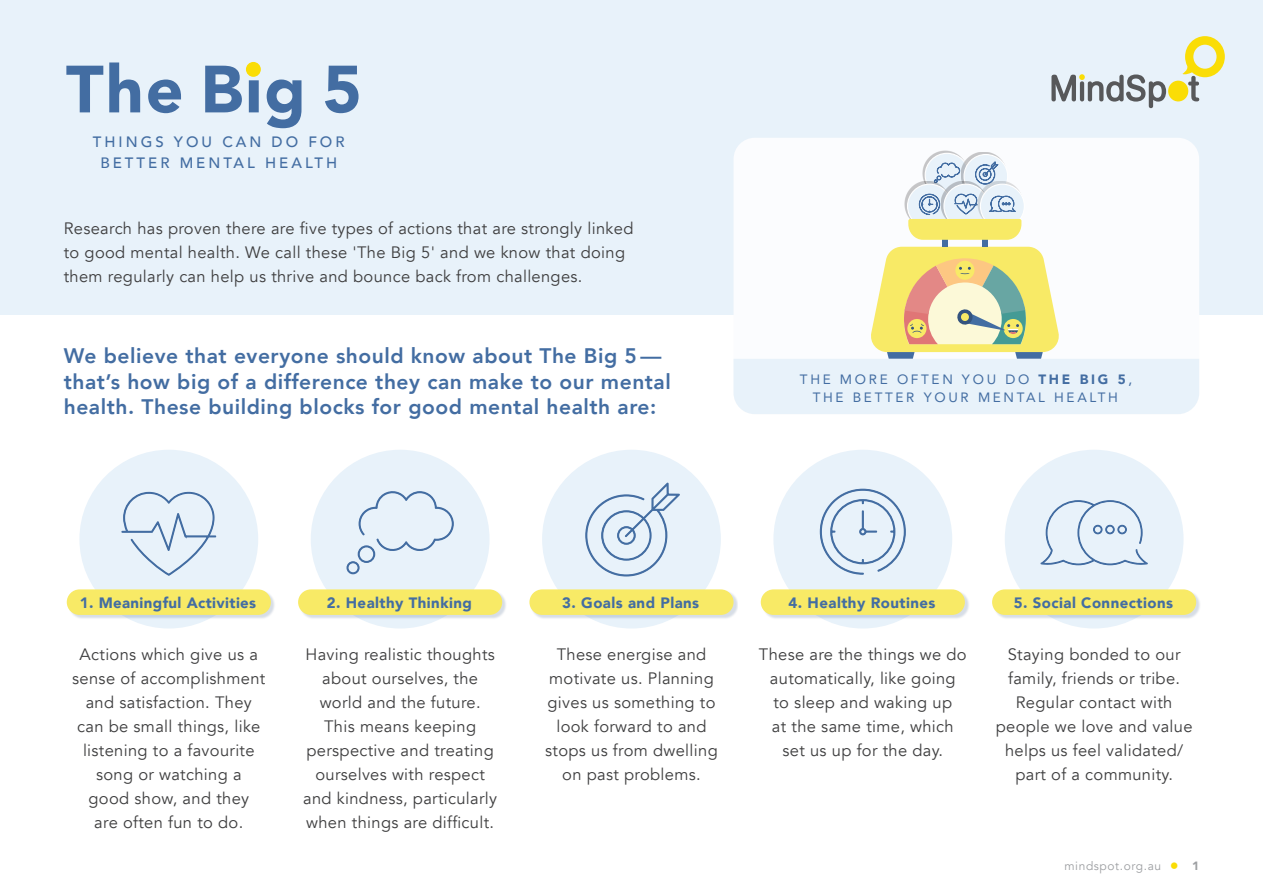
<style>
.page{position:relative;width:1263px;height:893px;background:#fff}
.page>*{position:absolute;margin:0;border:0;box-sizing:border-box;transform-origin:0 0}
.t1{font:900 66px "Avenir";letter-spacing:.03em;color:#436da2}
.Body{font:800 21px/25.5px "Avenir";letter-spacing:.025em;color:#436da2}
.Body-2{font:16.5px/24px "Avenir";letter-spacing:.02em;color:#3e3e3f;text-align:center}
.H3_new{font:900 15px "Avenir";letter-spacing:.03em;color:#436da2}
.Body-3{font:500 15px/21px "Avenir";letter-spacing:.2em;color:#436da2;text-align:center}
.Body-4{font:13.5px/18px "Avenir";letter-spacing:.2em;color:#436da2;text-align:center}
.t2{font:12px "Avenir";letter-spacing:.05em;color:#9d9fa2}
.s1{font-weight:900}
.s2{font-weight:500}
.s3{font-weight:900;font-size:18px;color:#fadd06}
</style>
<div class="page">
<div style="left:0;top:0;width:1263px;height:315px;background:#e8f2fa"></div>
<div style="left:733px;top:138px;width:466px;height:276px;background:#fbfcfe;border-radius:21px"></div>
<div style="left:942px;top:237px;width:6px;height:10px;background:#436da2"></div>
<div style="left:982px;top:237px;width:6px;height:10px;background:#436da2"></div>
<div style="left:922px;top:151px;width:45px;height:44px;background:#231f20;opacity:.25"></div>
<div style="left:925px;top:153px;width:44px;height:44px;background:#e8f2fa;border-radius:50%"></div>
<div style="left:925px;top:153px;width:44px;height:44px;border:1px solid #fff;border-radius:50%"></div>
<svg style="left:934px;top:163px;width:26px;height:18px"></svg>
<div style="left:961px;top:152px;width:45px;height:45px;background:#231f20;opacity:.25"></div>
<div style="left:964px;top:154px;width:44px;height:44px;background:#e8f2fa;border-radius:50%"></div>
<div style="left:963px;top:154px;width:45px;height:45px;border:1px solid #fff;border-radius:50%"></div>
<svg style="left:975px;top:162px;width:23px;height:19px"></svg>
<div style="left:905px;top:181px;width:45px;height:46px;background:#231f20;opacity:.25"></div>
<div style="left:907px;top:184px;width:44px;height:44px;background:#e8f2fa;border-radius:50%"></div>
<div style="left:941px;top:181px;width:45px;height:46px;background:#231f20;opacity:.25"></div>
<div style="left:944px;top:184px;width:44px;height:44px;background:#e8f2fa;border-radius:50%"></div>
<div style="left:978px;top:181px;width:45px;height:46px;background:#231f20;opacity:.15"></div>
<div style="left:980px;top:184px;width:44px;height:44px;background:#e8f2fa;border-radius:50%"></div>
<div style="left:980px;top:184px;width:45px;height:45px;border:1px solid #fff;border-radius:50%"></div>
<svg style="left:908px;top:194px;width:113px;height:46px"></svg>
<div style="left:77px;top:447px;width:183px;height:184px;background:#e8f2fa;border-radius:50%"></div>
<div style="left:75px;top:445px;width:188px;height:188px;border:4px solid #fff;border-radius:50%"></div>
<svg style="left:121px;top:492px;width:95px;height:84px"></svg>
<div style="left:308px;top:447px;width:184px;height:184px;background:#e8f2fa;border-radius:50%"></div>
<div style="left:306px;top:445px;width:188px;height:188px;border:4px solid #fff;border-radius:50%"></div>
<svg style="left:346px;top:491px;width:108px;height:84px"></svg>
<div style="left:1002px;top:447px;width:184px;height:184px;background:#e8f2fa;border-radius:50%"></div>
<div style="left:1000px;top:445px;width:188px;height:188px;border:4px solid #fff;border-radius:50%"></div>
<svg style="left:1040px;top:500px;width:108px;height:66px"></svg>
<div style="left:540px;top:447px;width:183px;height:184px;background:#e8f2fa;border-radius:50%"></div>
<div style="left:538px;top:445px;width:187px;height:188px;border:4px solid #fff;border-radius:50%"></div>
<svg style="left:585px;top:483px;width:95px;height:94px"></svg>
<div style="left:771px;top:447px;width:183px;height:184px;background:#e8f2fa;border-radius:50%"></div>
<div style="left:769px;top:445px;width:188px;height:188px;border:4px solid #fff;border-radius:50%"></div>
<svg style="left:819px;top:488px;width:87px;height:87px"></svg>
<div style="left:68px;top:590px;width:208px;height:30px;background:#34547f;opacity:.2"></div>
<div style="left:67px;top:589px;width:204px;height:26px;background:#f8ea66;border-radius:13px"></div>
<div style="left:299px;top:590px;width:208px;height:30px;background:#34547f;opacity:.2"></div>
<div style="left:298px;top:589px;width:204px;height:26px;background:#f8ea66;border-radius:13px"></div>
<div style="left:530px;top:590px;width:208px;height:30px;background:#34547f;opacity:.2"></div>
<div style="left:529px;top:589px;width:204px;height:26px;background:#f8ea66;border-radius:13px"></div>
<div style="left:762px;top:590px;width:208px;height:30px;background:#34547f;opacity:.2"></div>
<div style="left:761px;top:589px;width:204px;height:26px;background:#f8ea66;border-radius:13px"></div>
<div style="left:993px;top:590px;width:208px;height:30px;background:#34547f;opacity:.2"></div>
<div style="left:992px;top:589px;width:204px;height:26px;background:#f8ea66;border-radius:13px"></div>
<svg style="left:1051px;top:74px;width:115px;height:34px"></svg>
<svg style="left:1182px;top:36px;width:43px;height:65px"></svg>
<div style="left:1168px;top:81px;width:20px;height:20px;background:#fadd06;border-radius:50%"></div>
<div style="left:246px;top:62px;width:15px;height:15px;background:#fadd06;border-radius:50%"></div>
<svg style="left:733px;top:247px;width:466px;height:167px"></svg>
<h3 class="t1" style="left:66px;top:33px;width:297px">The Big 5</h3>
<p class="Body-3" style="left:93px;top:130px;width:253px">THINGS YOU CAN DO FOR<br>BETTER MENTAL HEALTH</p>
<p class="Body-2" style="left:64px;top:217px;width:571px;text-align:left">Research has proven there are five types of actions that are strongly linked to good mental health. We call these 'The Big 5' and we know that doing them regularly can help us thrive and bounce back from challenges.</p>
<p class="Body" style="left:64px;top:343px;width:609px">We believe that everyone should know about The Big 5 — that’s how big of a difference they can make to our mental health. These building blocks for good mental health are:</p>
<p class="Body-4" style="left:800px;top:370px;width:334px">THE MORE OFTEN YOU DO <span class="s1">THE BIG 5</span><span class="s2">,<br></span>THE BETTER YOUR MENTAL HEALTH</p>
<p class="H3_new" style="left:80px;top:590px;width:178px">1. Meaningful Activities</p>
<p class="H3_new" style="left:327px;top:590px;width:147px">2. Healthy Thinking</p>
<p class="H3_new" style="left:562px;top:590px;width:139px">3. Goals and Plans</p>
<p class="H3_new" style="left:788px;top:590px;width:148px">4. Healthy Routines</p>
<p class="H3_new" style="left:1014px;top:590px;width:161px">5. Social Connections</p>
<p class="Body-2" style="left:72px;top:643px;width:195px">Actions which give us a sense of accomplishment and satisfaction. They can be small things, like listening to a favourite song or watching a<br>good show, and they<br>are often fun to do.</p>
<p class="Body-2" style="left:303px;top:643px;width:196px">Having realistic thoughts about ourselves, the world and the future.<br>This means keeping perspective and treating ourselves with respect and kindness, particularly when things are difficult.</p>
<p class="Body-2" style="left:545px;top:643px;width:174px">These energise and motivate us. Planning gives us something to look forward to and stops us from dwelling on past problems.</p>
<p class="Body-2" style="left:759px;top:643px;width:209px">These are the things we do automatically, like going<br>to sleep and waking up<br>at the same time, which set us up for the day.</p>
<p class="Body-2" style="left:996px;top:643px;width:198px">Staying bonded to our family, friends or tribe.<br>Regular contact with people we love and value helps us feel validated/ part of a community.</p>
<p class="t2" style="left:1064px;top:859px;width:136px">mindspot.org.au <span class="s3">•</span> <span class="s1">1</span></p>
</div>
